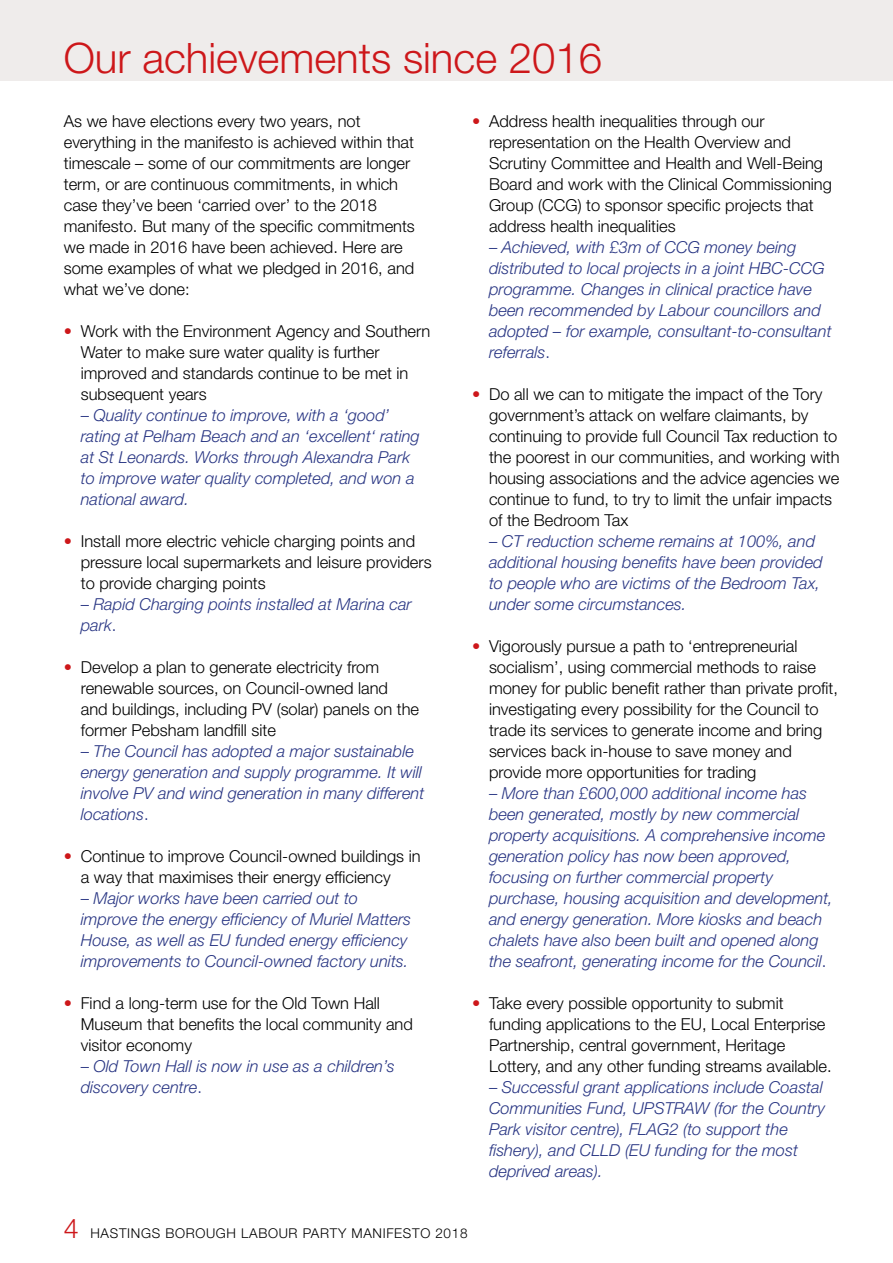
<style>
.page{position:relative;width:893px;height:1263px;background:#fff}
.page>*{position:absolute;margin:0;border:0;box-sizing:border-box;transform-origin:0 0}
.t1{font:300 42px "Helvetica Neue LT Std";color:#cd171a}
.t2{font:300 16.5px/21px "Helvetica Neue LT Std";color:#000}
.t3{font:italic 300 16.5px/21px "Helvetica Neue LT Std";color:#283583}
.t4{font:300 13.5px "Helvetica Neue LT Std";letter-spacing:.05em;color:#000}
.s1{color:#cd171a}
.s2{font-style:normal}
.s3{font-size:27px;color:#cd171a}
</style>
<div class="page">
<div style="left:0;top:0;width:893px;height:81px;background:#efeceb"></div>
<h1 class="t1" style="left:64px;top:32px;width:540px">Our achievements since 2016</h1>
<p class="t2" style="left:64px;top:110px;width:353px">As we have elections every two years, not everything in the manifesto is achieved within that timescale – some of our commitments are longer term, or are continuous commitments, in which case they’ve been ‘carried over’ to the 2018 manifesto. But many of the specific commitments we made in 2016 have been achieved. Here are some examples of what we pledged in 2016, and what we’ve done:</p>
<p class="t2" style="left:81px;top:320px;width:351px;text-indent:-17px"><span class="s1">•</span> Work with the Environment Agency and Southern Water to make sure water quality is further improved and standards continue to be met in subsequent years</p>
<p class="t3" style="left:81px;top:404px;width:340px"><span class="s2">–</span> Quality continue to improve, with a ‘good’ rating at Pelham Beach and an ‘excellent‘ rating at St Leonards. Works through Alexandra Park to improve water quality completed, and won a national award.</p>
<p class="t2" style="left:81px;top:530px;width:352px;text-indent:-17px"><span class="s1">•</span> Install more electric vehicle charging points and pressure local supermarkets and leisure providers to provide charging points</p>
<p class="t3" style="left:81px;top:593px;width:332px"><span class="s2">–</span> Rapid Charging points installed at Marina car park<span class="s2">.</span></p>
<p class="t2" style="left:81px;top:656px;width:340px;text-indent:-17px"><span class="s1">•</span> Develop a plan to generate electricity from renewable sources, on Council-owned land<br>and buildings, including PV (solar) panels on the former Pebsham landfill site</p>
<p class="t3" style="left:81px;top:740px;width:345px"><span class="s2">–</span> The Council has adopted a major sustainable energy generation and supply programme. It will involve PV and wind generation in many different locations<span class="s2">.</span></p>
<p class="t2" style="left:81px;top:845px;width:341px;text-indent:-17px"><span class="s1">•</span> Continue to improve Council-owned buildings in a way that maximises their energy efficiency</p>
<p class="t3" style="left:81px;top:887px;width:332px"><span class="s2">–</span> Major works have been carried out to improve the energy efficiency of Muriel Matters House, as well as EU funded energy efficiency improvements to Council-owned factory units.</p>
<p class="t2" style="left:81px;top:992px;width:334px;text-indent:-17px"><span class="s1">•</span> Find a long-term use for the Old Town Hall<br>Museum that benefits the local community and visitor economy</p>
<p class="t3" style="left:81px;top:1055px;width:315px"><span class="s2">–</span> Old Town Hall is now in use as a children’s discovery centre<span class="s2">.</span></p>
<p class="t2" style="left:489px;top:110px;width:344px;text-indent:-17px"><span class="s1">•</span> Address health inequalities through our representation on the Health Overview and Scrutiny Committee and Health and Well-Being Board and work with the Clinical Commissioning Group (CCG) to sponsor specific projects that address health inequalities</p>
<p class="t3" style="left:489px;top:236px;width:344px"><span class="s2">–</span> Achieved, with £3m of CCG money being distributed to local projects in a joint HBC-CCG programme. Changes in clinical practice have been recommended by Labour councillors and adopted – for example, consultant-to-consultant referrals<span class="s2">.</span></p>
<p class="t2" style="left:489px;top:383px;width:352px;text-indent:-17px"><span class="s1">•</span> Do all we can to mitigate the impact of the Tory government’s attack on welfare claimants, by continuing to provide full Council Tax reduction to the poorest in our communities, and working with housing associations and the advice agencies we continue to fund, to try to limit the unfair impacts of the Bedroom Tax</p>
<p class="t3" style="left:489px;top:530px;width:335px"><span class="s2">–</span> CT reduction scheme remains at 100%, and additional housing benefits have been provided to people who are victims of the Bedroom Tax, under some circumstances.</p>
<p class="t2" style="left:489px;top:635px;width:351px;text-indent:-17px"><span class="s1">•</span> Vigorously pursue a path to ‘entrepreneurial socialism’, using commercial methods to raise money for public benefit rather than private profit, investigating every possibility for the Council to trade its services to generate income and bring services back in-house to save money and provide more opportunities for trading</p>
<p class="t3" style="left:489px;top:782px;width:345px"><span class="s2">–</span> More than £600,000 additional income has been generated, mostly by new commercial property acquisitions. A comprehensive income generation policy has now been approved, focusing on further commercial property purchase, housing acquisition and development, and energy generation. More kiosks and beach chalets have also been built and opened along the seafront, generating income for the Council<span class="s2">.</span></p>
<p class="t2" style="left:489px;top:992px;width:344px;text-indent:-17px"><span class="s1">•</span> Take every possible opportunity to submit funding applications to the EU, Local Enterprise Partnership, central government, Heritage Lottery, and any other funding streams available.</p>
<p class="t3" style="left:489px;top:1076px;width:338px"><span class="s2">–</span> Successful grant applications include Coastal Communities Fund, UPSTRAW (for the Country Park visitor centre), FLAG2 (to support the fishery), and CLLD (EU funding for the most deprived areas).</p>
<p class="t4" style="left:64px;top:1224px;width:405px"><span class="s3">4</span> HASTINGS BOROUGH LABOUR PARTY MANIFESTO 2018</p>
</div>
